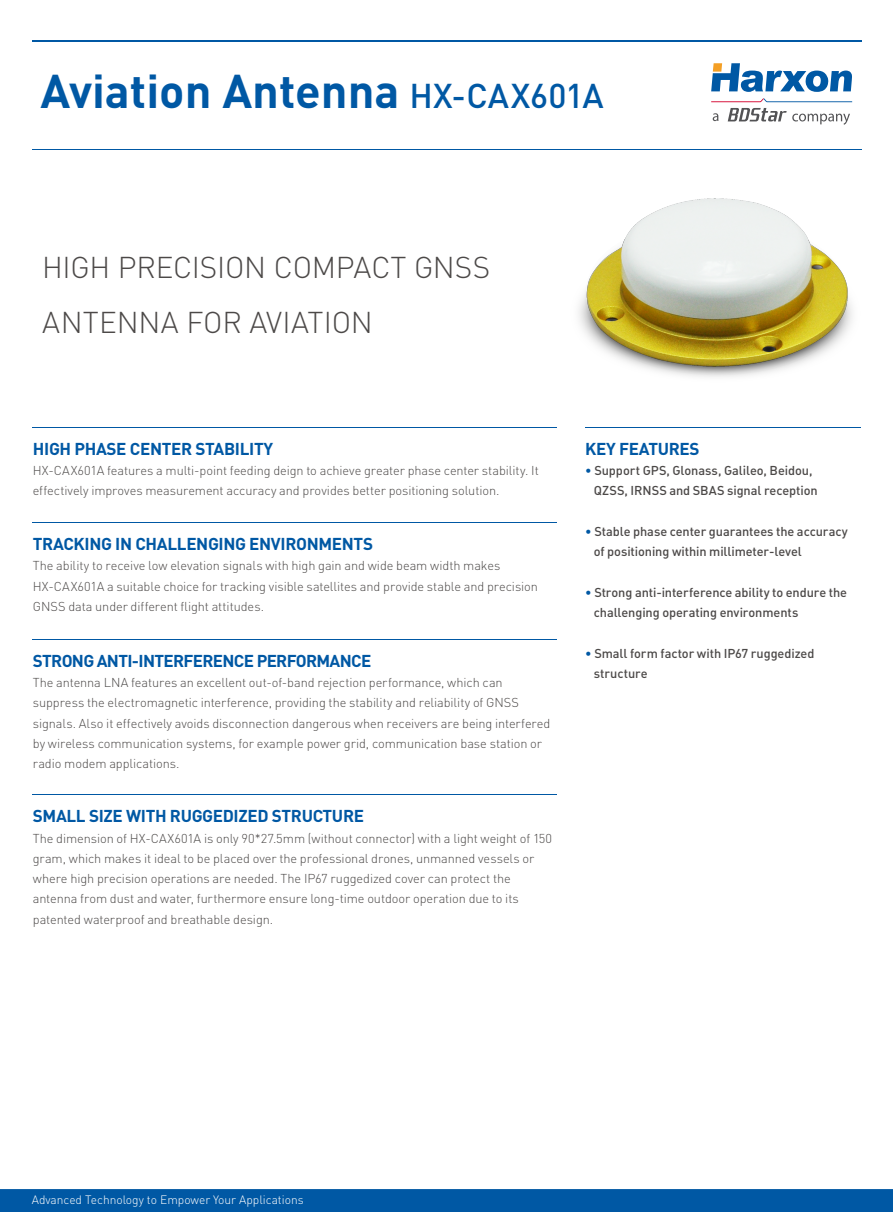
<style>
.page{position:relative;width:893px;height:1212px;background:#fff}
.page>*{position:absolute;margin:0;border:0;box-sizing:border-box;transform-origin:0 0}
.t1{font:700 46.8px "DIN Pro";color:#0058a4}
.t2{font:300 29.7px/54.9px "DIN Pro";letter-spacing:-.01em;color:#4c4948}
.t3{font:700 16.95px "DIN Pro";letter-spacing:-.02em;color:#0058a4}
.t4{font:700 16.95px "DIN Pro";letter-spacing:-.04em;color:#0058a4}
.t5{font:300 12.75px/20.2px "DIN Pro";letter-spacing:-.005em;color:#4c4948}
.t6{font:12.75px/20.2px "DIN Medium Alternate";letter-spacing:-.005em;color:#4c4948}
.t7{font:500 12.75px/20.2px "DIN";letter-spacing:-.005em;color:#4c4948}
.t8{font:300 12px "DIN Pro";color:#fff}
.s1{font-weight:500;font-size:34.05px}
.s2{color:#0058a4}
.s3{font-family:"DIN Medium Alternate";font-weight:400;color:#0058a4}
</style>
<div class="page">
<div style="left:0;top:1189px;width:893px;height:23px;background:#0058a4"></div>
<hr style="left:32px;top:150px;width:829px;height:1px;background:#0058a4">
<hr style="left:32px;top:40px;width:829px;height:2px;background:#0058a4">
<img style="left:578px;top:198px;width:274px;height:179px">
<hr style="left:32px;top:427px;width:525px;height:1px;background:#0058a4">
<hr style="left:585px;top:427px;width:276px;height:1px;background:#0058a4">
<hr style="left:32px;top:522px;width:525px;height:1px;background:#0058a4">
<hr style="left:32px;top:639px;width:525px;height:1px;background:#0058a4">
<hr style="left:32px;top:794px;width:525px;height:1px;background:#0058a4">
<svg style="left:711px;top:63px;width:141px;height:39px"></svg>
<svg style="left:713px;top:108px;width:137px;height:17px"></svg>
<h1 class="t1" style="left:40px;top:60px;width:565px">Aviation Antenna <span class="s1">HX-CAX601A</span></h1>
<h2 class="t2" style="left:42px;top:239px;width:449px">HIGH PRECISION COMPACT GNSS<br>ANTENNA FOR AVIATION</h2>
<h3 class="t3" style="left:33px;top:437px;width:242px">HIGH PHASE CENTER STABILITY</h3>
<p class="t5" style="left:33px;top:460px;width:507px">HX-CAX601A features a multi-point feeding deign to achieve greater phase center stability. It effectively improves measurement accuracy and provides better positioning solution.</p>
<h3 class="t3" style="left:33px;top:532px;width:342px">TRACKING IN CHALLENGING ENVIRONMENTS</h3>
<p class="t5" style="left:33px;top:555px;width:507px">The ability to receive low elevation signals with high gain and wide beam width makes<br>HX-CAX601A a suitable choice for tracking visible satellites and provide stable and precision<br>GNSS data under different flight attitudes.</p>
<h3 class="t4" style="left:33px;top:649px;width:340px">STRONG ANTI-INTERFERENCE PERFORMANCE</h3>
<p class="t5" style="left:33px;top:672px;width:519px">The antenna LNA features an excellent out-of-band rejection performance, which can suppress the electromagnetic interference, providing the stability and reliability of GNSS signals. Also it effectively avoids disconnection dangerous when receivers are being interfered by wireless communication systems, for example power grid, communication base station or radio modem applications.</p>
<h3 class="t3" style="left:33px;top:804px;width:333px">SMALL SIZE WITH RUGGEDIZED STRUCTURE</h3>
<p class="t5" style="left:33px;top:827px;width:521px">The dimension of HX-CAX601A is only 90*27.5mm (without connector) with a light weight of 150 gram, which makes it ideal to be placed over the professional drones, unmanned vessels or where high precision operations are needed. The IP67 ruggedized cover can protect the antenna from dust and water, furthermore ensure long-time outdoor operation due to its patented waterproof and breathable design.</p>
<h3 class="t3" style="left:585px;top:437px;width:116px">KEY FEATURES</h3>
<p class="t6" style="left:594px;top:460px;width:226px;text-indent:-8px"><span class="s2">•</span> Support GPS, Glonass, Galileo, Beidou,<br>QZSS, IRNSS and SBAS signal reception</p>
<p class="t6" style="left:594px;top:521px;width:256px;text-indent:-9px"><span class="s2">•</span> Stable phase center guarantees the accuracy of positioning within millimeter-level</p>
<p class="t6" style="left:594px;top:582px;width:255px;text-indent:-9px"><span class="s2">•</span> Strong anti-interference ability to endure the challenging operating environments</p>
<p class="t7" style="left:594px;top:643px;width:222px;text-indent:-9px"><span class="s3">•</span> Small form factor with IP67 ruggedized structure</p>
<p class="t8" style="left:32px;top:1191px;width:273px">Advanced Technology to Empower Your Applications</p>
</div>
